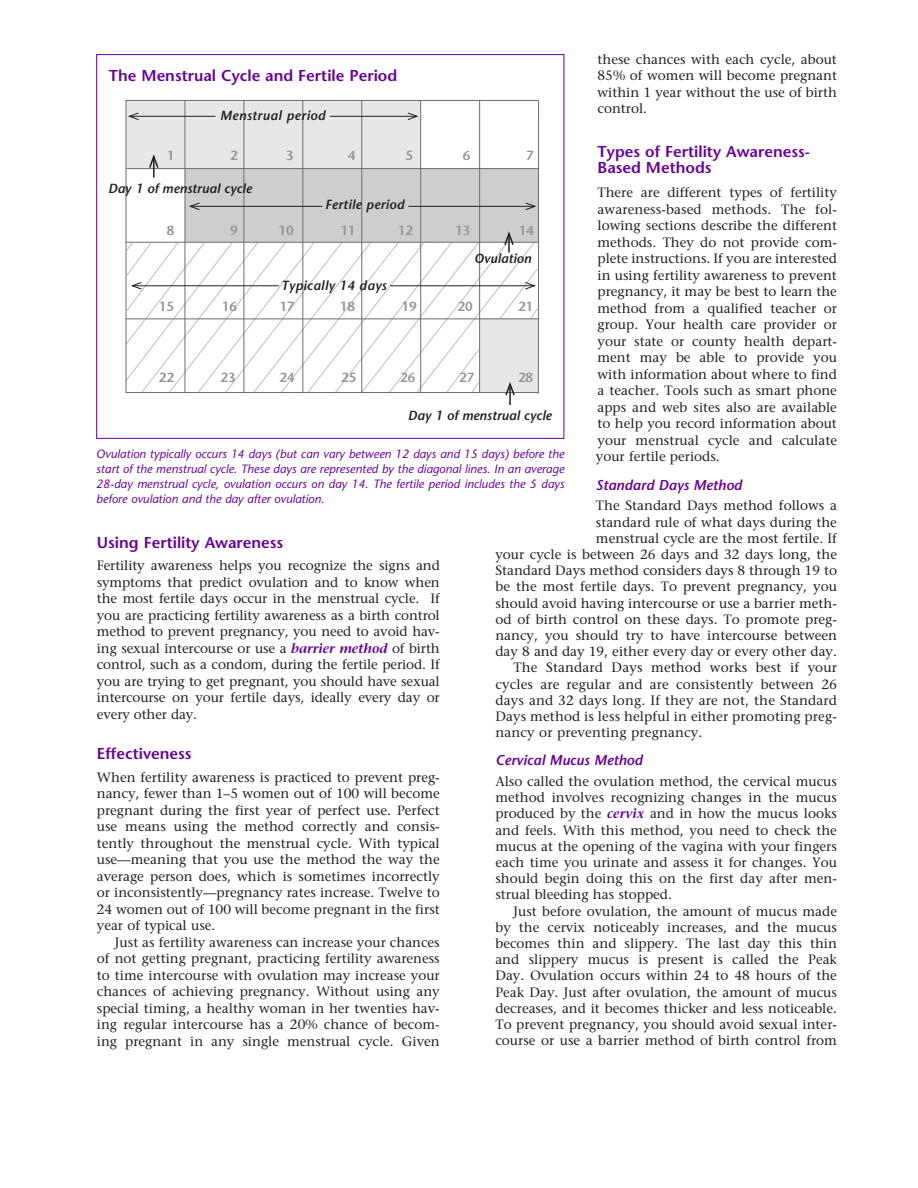
<style>
.page{position:relative;width:918px;height:1188px;background:#fff}
.page>*{position:absolute;margin:0;border:0;box-sizing:border-box;transform-origin:0 0}
.t1{font:600 15.75px/16.5px "Stone Sans Std";color:#609}
.t2{font:italic 600 14.25px "Stone Sans Std";color:#609}
.t3{font:500 13.5px/16.5px "Stone Serif Std";color:#231f20;text-align:justify}
.t4{font:italic 600 13.2px "Stone Sans Std";color:#231f20}
.t5{font:600 13.2px "Stone Sans Std";color:#939598}
.t6{font:italic 600 13.2px "Stone Sans Std";letter-spacing:.02em;color:#231f20}
.t7{font:italic 600 13.2px "Stone Sans Std";letter-spacing:.03em;color:#231f20}
.t8{font:italic 500 12px/15px "Stone Sans Std";color:#609;text-align:justify}
.s1{font-weight:600;font-style:italic;color:#609}
</style>
<div class="page">
<div style="left:185px;top:168px;width:354px;height:74px;background:#cdced0"></div>
<div style="left:126px;top:100px;width:294px;height:68px;background:#e6e7e9"></div>
<hr style="left:126px;top:100px;width:1px;height:293px;background:#6c6d70">
<hr style="left:244px;top:100px;width:1px;height:293px;background:#6c6d70">
<hr style="left:185px;top:100px;width:1px;height:293px;background:#6c6d70">
<hr style="left:302px;top:100px;width:1px;height:293px;background:#6c6d70">
<hr style="left:361px;top:100px;width:1px;height:293px;background:#6c6d70">
<hr style="left:420px;top:100px;width:1px;height:293px;background:#6c6d70">
<hr style="left:479px;top:100px;width:1px;height:293px;background:#6c6d70">
<hr style="left:538px;top:100px;width:1px;height:293px;background:#6c6d70">
<hr style="left:126px;top:100px;width:413px;height:1px;background:#6c6d70">
<hr style="left:129px;top:116px;width:86px;height:1px;background:#231f20">
<svg style="left:128px;top:112px;width:11px;height:8px"></svg>
<hr style="left:330px;top:116px;width:87px;height:1px;background:#231f20">
<svg style="left:407px;top:112px;width:12px;height:8px"></svg>
<hr style="left:190px;top:206px;width:132px;height:1px;background:#231f20">
<svg style="left:189px;top:202px;width:11px;height:8px"></svg>
<hr style="left:126px;top:168px;width:412px;height:1px;background:#6c6d70">
<hr style="left:408px;top:206px;width:127px;height:1px;background:#231f20">
<svg style="left:525px;top:202px;width:11px;height:8px"></svg>
<hr style="left:509px;top:384px;width:2px;height:21px;background:#231f20">
<svg style="left:125px;top:229px;width:414px;height:168px"></svg>
<hr style="left:153px;top:157px;width:2px;height:21px;background:#231f20">
<svg style="left:148px;top:154px;width:12px;height:16px"></svg>
<p class="t3" style="left:598px;top:51px;width:241px">these chances with each cycle, about 85% of women will become pregnant within 1 year without the use of birth control.</p>
<p class="t1" style="left:598px;top:143px;width:214px">Types of Fertility Awareness-<br>Based Methods</p>
<p class="t3" style="left:596px;top:184px;width:243px">There are different types of fertility awareness-based methods. The fol&shy;lowing sections describe the different methods. They do not provide com&shy;plete instructions. If you are interested in using fertility awareness to prevent pregnancy, it may be best to learn the method from a qualified teacher or group. Your health care provider or your state or county health depart&shy;ment may be able to provide you with information about where to find a teacher. Tools such as smart phone apps and web sites also are available to help you record information about your menstrual cycle and calculate your fertile periods.</p>
<p class="t2" style="left:596px;top:476px;width:148px">Standard Days Method</p>
<p class="t3" style="left:596px;top:497px;width:243px">The Standard Days method follows a</p>
<p class="t3" style="left:596px;top:514px;width:243px">standard rule of what days during the</p>
<p class="t3" style="left:596px;top:530px;width:243px">menstrual cycle are the most fertile. If</p>
<p class="t3" style="left:495px;top:546px;width:343px">your cycle is between 26 days and 32 days long, the</p>
<p class="t3" style="left:495px;top:562px;width:343px">Standard Days method considers days 8 through 19 to</p>
<p class="t3" style="left:495px;top:578px;width:343px">be the most fertile days. To prevent pregnancy, you</p>
<p class="t3" style="left:495px;top:595px;width:343px">should avoid having intercourse or use a barrier meth-</p>
<p class="t3" style="left:495px;top:611px;width:343px">od of birth control on these days. To promote preg-</p>
<p class="t3" style="left:495px;top:627px;width:343px">nancy, you should try to have intercourse between</p>
<p class="t3" style="left:495px;top:643px;width:343px">day 8 and day 19, either every day or every other day.</p>
<p class="t3" style="left:513px;top:659px;width:325px">The Standard Days method works best if your</p>
<p class="t3" style="left:495px;top:676px;width:343px">cycles are regular and are consistently between 26</p>
<p class="t3" style="left:495px;top:692px;width:343px">days and 32 days long. If they are not, the Standard</p>
<p class="t3" style="left:495px;top:708px;width:343px">Days method is less helpful in either promoting preg-</p>
<p class="t3" style="left:495px;top:724px;width:208px">nancy or preventing pregnancy.</p>
<p class="t2" style="left:495px;top:752px;width:149px">Cervical Mucus Method</p>
<p class="t3" style="left:495px;top:773px;width:343px">Also called the ovulation method, the cervical mucus method involves recognizing changes in the mucus produced by the <span class="s1">cervix</span> and in how the mucus looks and feels. With this method, you need to check the mucus at the opening of the vagina with your fingers each time you urinate and assess it for changes. You should begin doing this on the first day after men&shy;strual bleeding has stopped.</p>
<p class="t3" style="left:495px;top:903px;width:343px;text-indent:18px">Just before ovulation, the amount of mucus made by the cervix noticeably increases, and the mucus becomes thin and slippery. The last day this thin and slippery mucus is present is called the Peak Day. Ovulation occurs within 24 to 48 hours of the Peak Day. Just after ovulation, the amount of mucus decreases, and it becomes thicker and less noticeable.<br>To prevent pregnancy, you should avoid sexual inter&shy;course or use a barrier method of birth control from</p>
<p class="t1" style="left:109px;top:67px;width:290px">The Menstrual Cycle and Fertile Period</p>
<p class="t7" style="left:220px;top:108px;width:107px">Menstrual period</p>
<p class="t5" style="left:167px;top:148px;width:9px">1</p>
<p class="t5" style="left:230px;top:148px;width:9px">2</p>
<p class="t5" style="left:286px;top:148px;width:9px">3</p>
<p class="t5" style="left:348px;top:148px;width:9px">4</p>
<p class="t5" style="left:405px;top:148px;width:9px">5</p>
<p class="t5" style="left:463px;top:148px;width:9px">6</p>
<p class="t5" style="left:526px;top:148px;width:9px">7</p>
<p class="t4" style="left:108px;top:180px;width:145px">Day 1 of menstrual cycle</p>
<p class="t6" style="left:325px;top:197px;width:81px">Fertile period</p>
<p class="t5" style="left:167px;top:222px;width:9px">8</p>
<p class="t5" style="left:230px;top:222px;width:9px">9</p>
<p class="t5" style="left:279px;top:222px;width:17px">10</p>
<p class="t5" style="left:340px;top:222px;width:17px">11</p>
<p class="t5" style="left:398px;top:222px;width:17px">12</p>
<p class="t5" style="left:455px;top:222px;width:17px">13</p>
<p class="t5" style="left:519px;top:222px;width:17px">14</p>
<p class="t4" style="left:474px;top:250px;width:59px">Ovulation</p>
<p class="t6" style="left:281px;top:277px;width:107px">Typically 14 days</p>
<p class="t5" style="left:159px;top:298px;width:17px">15</p>
<p class="t5" style="left:222px;top:298px;width:17px">16</p>
<p class="t5" style="left:279px;top:298px;width:17px">17</p>
<p class="t5" style="left:340px;top:298px;width:17px">18</p>
<p class="t5" style="left:402px;top:298px;width:17px">19</p>
<p class="t5" style="left:458px;top:298px;width:17px">20</p>
<p class="t5" style="left:518px;top:298px;width:17px">21</p>
<p class="t5" style="left:159px;top:370px;width:17px">22</p>
<p class="t5" style="left:220px;top:370px;width:17px">23</p>
<p class="t5" style="left:279px;top:370px;width:17px">24</p>
<p class="t5" style="left:341px;top:370px;width:17px">25</p>
<p class="t5" style="left:400px;top:370px;width:17px">26</p>
<p class="t5" style="left:459px;top:370px;width:17px">27</p>
<p class="t5" style="left:518px;top:370px;width:17px">28</p>
<p class="t4" style="left:408px;top:407px;width:145px">Day 1 of menstrual cycle</p>
<p class="t8" style="left:96px;top:447px;width:470px">Ovulation typically occurs 14 days (but can vary between 12 days and 15 days) before the start of the menstrual cycle. These days are represented by the diagonal lines. In an average 28-day menstrual cycle, ovulation occurs on day 14. The fertile period includes the 5 days before ovulation and the day after ovulation.</p>
<p class="t1" style="left:97px;top:534px;width:188px">Using Fertility Awareness</p>
<p class="t3" style="left:97px;top:558px;width:344px">Fertility awareness helps you recognize the signs and symptoms that predict ovulation and to know when the most fertile days occur in the menstrual cycle. If you are practicing fertility awareness as a birth control method to prevent pregnancy, you need to avoid hav&shy;ing sexual intercourse or use a <span class="s1">barrier method</span> of birth control, such as a condom, during the fertile period. If you are trying to get pregnant, you should have sexual intercourse on your fertile days, ideally every day or every other day.</p>
<p class="t1" style="left:97px;top:746px;width:96px">Effectiveness</p>
<p class="t3" style="left:97px;top:769px;width:344px">When fertility awareness is practiced to prevent preg&shy;nancy, fewer than 1–5 women out of 100 will become pregnant during the first year of perfect use. Perfect use means using the method correctly and consis&shy;tently throughout the menstrual cycle. With typical use—meaning that you use the method the way the average person does, which is sometimes incorrectly or inconsistently—pregnancy rates increase. Twelve to 24 women out of 100 will become pregnant in the first year of typical use.</p>
<p class="t3" style="left:97px;top:934px;width:344px;text-indent:18px">Just as fertility awareness can increase your chances of not getting pregnant, practicing fertility awareness to time intercourse with ovulation may increase your chances of achieving pregnancy. Without using any special timing, a healthy woman in her twenties hav&shy;ing regular intercourse has a 20% chance of becom&shy;ing pregnant in any single menstrual cycle. Given</p>
</div>
